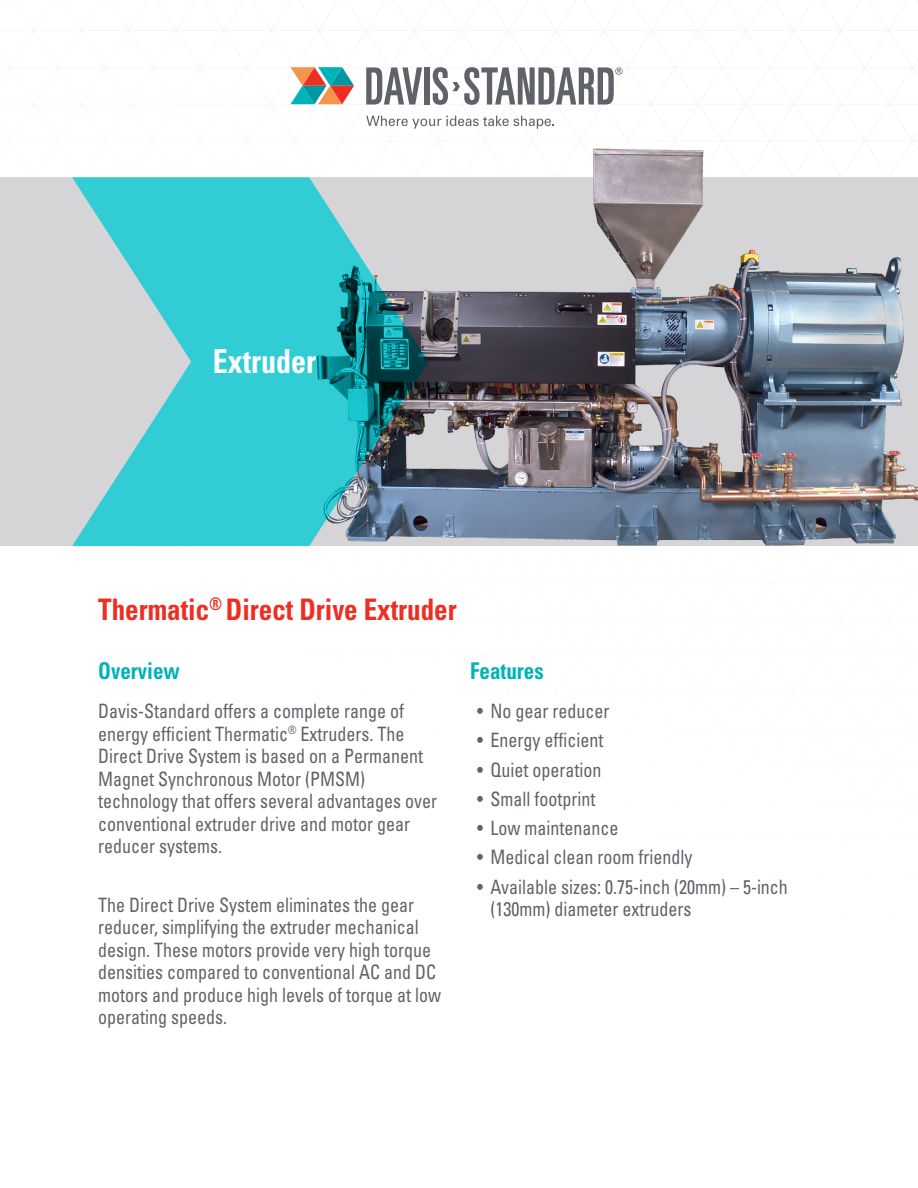
<style>
.page{position:relative;width:918px;height:1188px;background:#fff}
.page>*{position:absolute;margin:0;border:0;box-sizing:border-box;transform-origin:0 0}
.t1{font:700 condensed 33px "Univers";color:#fff;scale:.91 1}
.t2{font:700 condensed 29.7px "Univers";color:#ee2e22;scale:.91 1}
.t3{font:700 condensed 23.1px "Univers";color:#00b2b9;scale:.91 1}
.t4{font:condensed 19.8px/22.5px "Univers";color:#5f6369;scale:.91 1}
</style>
<div class="page">
<div style="left:0;top:177px;width:918px;height:369px;background:#d5d5d8"></div>
<svg style="left:291px;top:67px;width:63px;height:37px"></svg>
<svg style="left:366px;top:67px;width:56px;height:38px"></svg>
<div style="left:424px;top:67px;width:6px;height:38px;background:#5f6369"></div>
<svg style="left:366px;top:116px;width:188px;height:13px"></svg>
<svg style="left:433px;top:67px;width:190px;height:38px"></svg>
<img style="left:277px;top:129px;width:641px;height:454px">
<svg style="left:72px;top:177px;width:356px;height:369px;fill:#32ccd5"></svg>
<p class="t1" style="left:213px;top:341px;width:115px">Extruder</p>
<p class="t2" style="left:98px;top:591px;width:395px">Thermatic<sup>®</sup> Direct Drive Extruder</p>
<p class="t3" style="left:98px;top:657px;width:91px">Overview</p>
<p class="t3" style="left:470px;top:657px;width:82px">Features</p>
<p class="t4" style="left:98px;top:699px;width:374px">Davis-Standard offers a complete range of energy efficient Thermatic<sup>®</sup> Extruders. The Direct Drive System is based on a Permanent Magnet Synchronous Motor (PMSM) technology that offers several advantages over conventional extruder drive and motor gear reducer systems.</p>
<p class="t4" style="left:477px;top:699px;width:147px">• No gear reducer</p>
<p class="t4" style="left:477px;top:729px;width:140px">• Energy efficient</p>
<p class="t4" style="left:477px;top:758px;width:138px">• Quiet operation</p>
<p class="t4" style="left:477px;top:787px;width:132px">• Small footprint</p>
<p class="t4" style="left:477px;top:816px;width:157px">• Low maintenance</p>
<p class="t4" style="left:477px;top:846px;width:238px">• Medical clean room friendly</p>
<p class="t4" style="left:491px;top:875px;width:328px;text-indent:-14px">• Available sizes: 0.75-inch (20mm) – 5-inch (130mm) diameter extruders</p>
<p class="t4" style="left:98px;top:893px;width:378px">The Direct Drive System eliminates the gear reducer, simplifying the extruder mechanical design. These motors provide very high torque densities compared to conventional AC and DC motors and produce high levels of torque at low operating speeds.</p>
</div>
